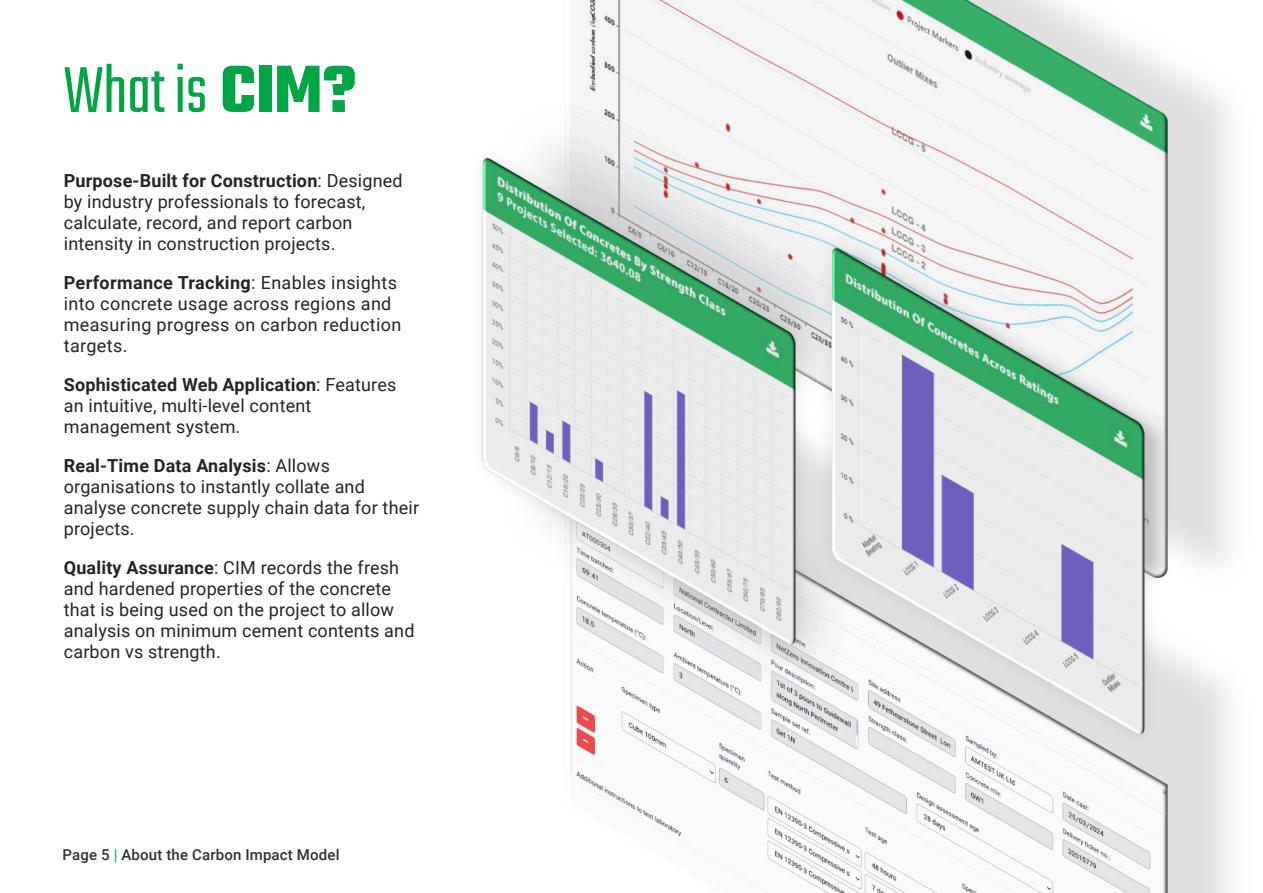
<style>
.page{position:relative;width:1263px;height:893px;background:#fff}
.page>*{position:absolute;margin:0;border:0;box-sizing:border-box;transform-origin:0 0}
.t1{font:300 72px "Teko";color:#00a545}
.t2{font:18px "Roboto";letter-spacing:.01em;color:#252525}
.t3{font:700 18px "Roboto";letter-spacing:.01em;color:#252525}
.t4{font:500 15px "Roboto";letter-spacing:.01em;color:#323232}
.s1{font-weight:700}
.s2{font-weight:400}
.s3{font-weight:700;color:#19ae57}
</style>
<div class="page">
<img style="left:482px;top:0;width:749px;height:893px">
<p class="t1" style="left:64px;top:43px;width:294px">What is <span class="s1">CIM?</span></p>
<p class="t3" style="left:64px;top:173px;width:340px">Purpose-Built for Construction<span class="s2">: Designed</span></p>
<p class="t2" style="left:64px;top:194px;width:303px">by industry professionals to forecast,</p>
<p class="t2" style="left:64px;top:215px;width:290px">calculate, record, and report carbon</p>
<p class="t2" style="left:64px;top:236px;width:273px">intensity in construction projects.</p>
<p class="t3" style="left:64px;top:275px;width:335px">Performance Tracking<span class="s2">: Enables insights</span></p>
<p class="t2" style="left:64px;top:296px;width:329px">into concrete usage across regions and</p>
<p class="t2" style="left:64px;top:317px;width:339px">measuring progress on carbon reduction</p>
<p class="t2" style="left:64px;top:338px;width:65px">targets.</p>
<p class="t3" style="left:64px;top:377px;width:334px">Sophisticated Web Application<span class="s2">: Features</span></p>
<p class="t2" style="left:64px;top:398px;width:249px">an intuitive, multi-level content</p>
<p class="t2" style="left:64px;top:419px;width:178px">management system.</p>
<p class="t3" style="left:64px;top:458px;width:268px">Real-Time Data Analysis<span class="s2">: Allows</span></p>
<p class="t2" style="left:64px;top:479px;width:303px">organisations to instantly collate and</p>
<p class="t2" style="left:64px;top:500px;width:357px">analyse concrete supply chain data for their</p>
<p class="t2" style="left:64px;top:521px;width:72px">projects.</p>
<p class="t2" style="left:64px;top:560px;width:337px"><span class="s1">Quality Assurance</span>: CIM records the fresh</p>
<p class="t2" style="left:64px;top:581px;width:329px">and hardened properties of the concrete</p>
<p class="t2" style="left:64px;top:602px;width:332px">that is being used on the project to allow</p>
<p class="t2" style="left:64px;top:623px;width:352px">analysis on minimum cement contents and</p>
<p class="t2" style="left:64px;top:644px;width:158px">carbon vs strength.</p>
<p class="t4" style="left:62px;top:848px;width:279px">Page 5 <span class="s3">|</span> About the Carbon Impact Model</p>
</div>
